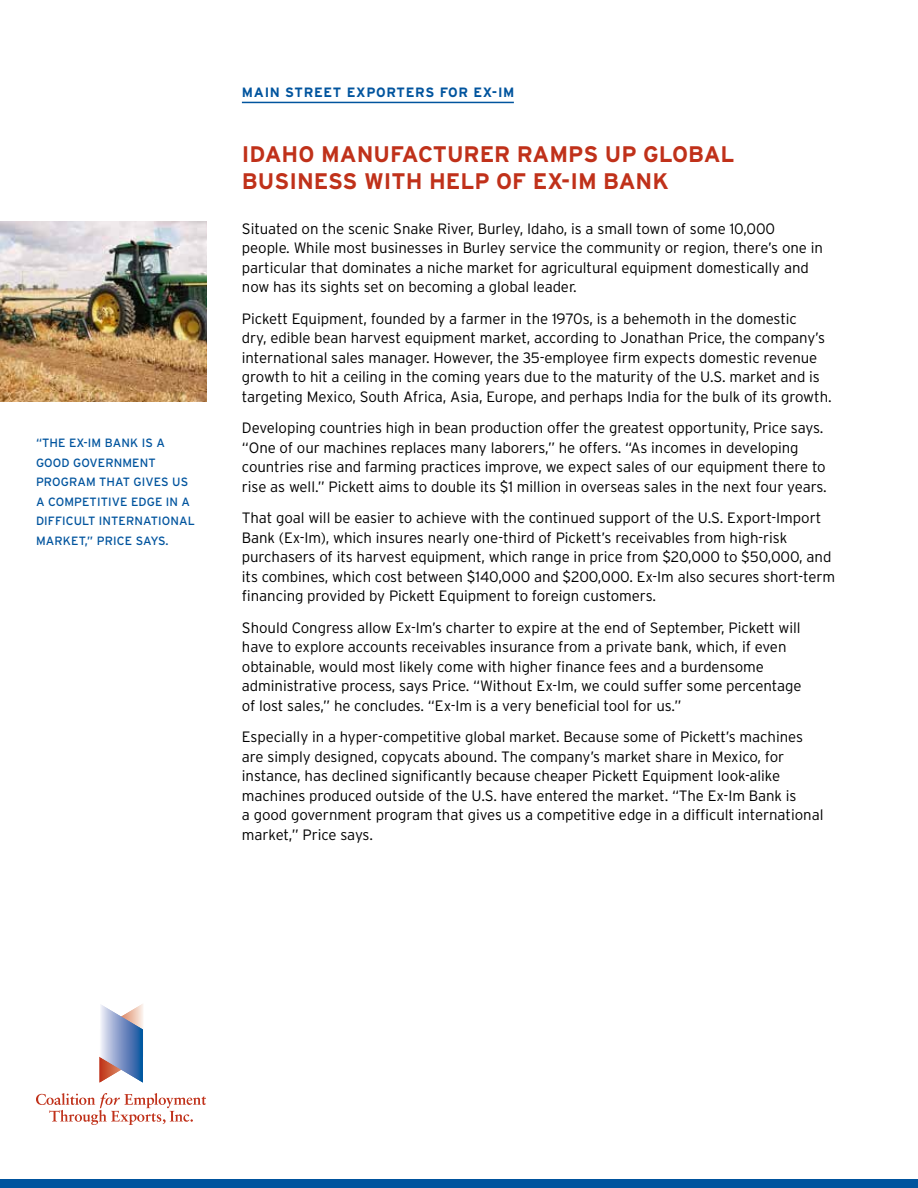
<style>
.page{position:relative;width:918px;height:1188px;background:#fff}
.page>*{position:absolute;margin:0;border:0;box-sizing:border-box;transform-origin:0 0}
.t1{font:700 22.5px/27px "Interstate";color:#c0311a}
.t2{font:300 15px/19.5px "Interstate";letter-spacing:-.005em;color:#000}
.t3{font:700 13.5px "Interstate";letter-spacing:.05em;color:#00549e}
.t4{font:12px/19.5px "Interstate";letter-spacing:.01em;color:#00549e}
</style>
<div class="page">
<svg style="left:36px;top:1093px;width:170px;height:32px"></svg>
<svg style="left:99px;top:1004px;width:44px;height:79px"></svg>
<img style="left:0;top:221px;width:206px;height:180px">
<div style="left:0;top:1179px;width:918px;height:9px;background:#00549e"></div>
<hr style="left:242px;top:102px;width:272px;height:1px;background:#00549e">
<p class="t4" style="left:36px;top:433px;width:160px">“THE EX-IM BANK IS A<br>GOOD GOVERNMENT<br>PROGRAM THAT GIVES US<br>A COMPETITIVE EDGE IN A<br>DIFFICULT INTERNATIONAL<br>MARKET,” PRICE SAYS.</p>
<p class="t3" style="left:242px;top:85px;width:274px">MAIN STREET EXPORTERS FOR EX-IM</p>
<h1 class="t1" style="left:242px;top:141px;width:494px">IDAHO MANUFACTURER RAMPS UP GLOBAL<br>BUSINESS WITH HELP OF EX-IM BANK</h1>
<p class="t2" style="left:242px;top:218px;width:582px">Situated on the scenic Snake River, Burley, Idaho, is a small town of some 10,000 people. While most businesses in Burley service the community or region, there’s one in particular that dominates a niche market for agricultural equipment domestically and now has its sights set on becoming a global leader.</p>
<p class="t2" style="left:242px;top:308px;width:591px">Pickett Equipment, founded by a farmer in the 1970s, is a behemoth in the domestic<br>dry, edible bean harvest equipment market, according to Jonathan Price, the company’s international sales manager. However, the 35-employee firm expects domestic revenue growth to hit a ceiling in the coming years due to the maturity of the U.S. market and is targeting Mexico, South Africa, Asia, Europe, and perhaps India for the bulk of its growth.</p>
<p class="t2" style="left:242px;top:418px;width:586px">Developing countries high in bean production offer the greatest opportunity, Price says. “One of our machines replaces many laborers,” he offers. “As incomes in developing countries rise and farming practices improve, we expect sales of our equipment there to rise as well.” Pickett aims to double its $1 million in overseas sales in the next four years.</p>
<p class="t2" style="left:242px;top:508px;width:595px">That goal will be easier to achieve with the continued support of the U.S. Export-Import Bank (Ex-Im), which insures nearly one-third of Pickett’s receivables from high-risk purchasers of its harvest equipment, which range in price from $20,000 to $50,000, and its combines, which cost between $140,000 and $200,000. Ex-Im also secures short-term financing provided by Pickett Equipment to foreign customers.</p>
<p class="t2" style="left:242px;top:617px;width:561px">Should Congress allow Ex-Im’s charter to expire at the end of September, Pickett will have to explore accounts receivables insurance from a private bank, which, if even obtainable, would most likely come with higher finance fees and a burdensome administrative process, says Price. “Without Ex-Im, we could suffer some percentage of lost sales,” he concludes. “Ex-Im is a very beneficial tool for us.”</p>
<p class="t2" style="left:242px;top:727px;width:583px">Especially in a hyper-competitive global market. Because some of Pickett’s machines are simply designed, copycats abound. The company’s market share in Mexico, for instance, has declined significantly because cheaper Pickett Equipment look-alike machines produced outside of the U.S. have entered the market. “The Ex-Im Bank is<br>a good government program that gives us a competitive edge in a difficult international market,” Price says.</p>
</div>
